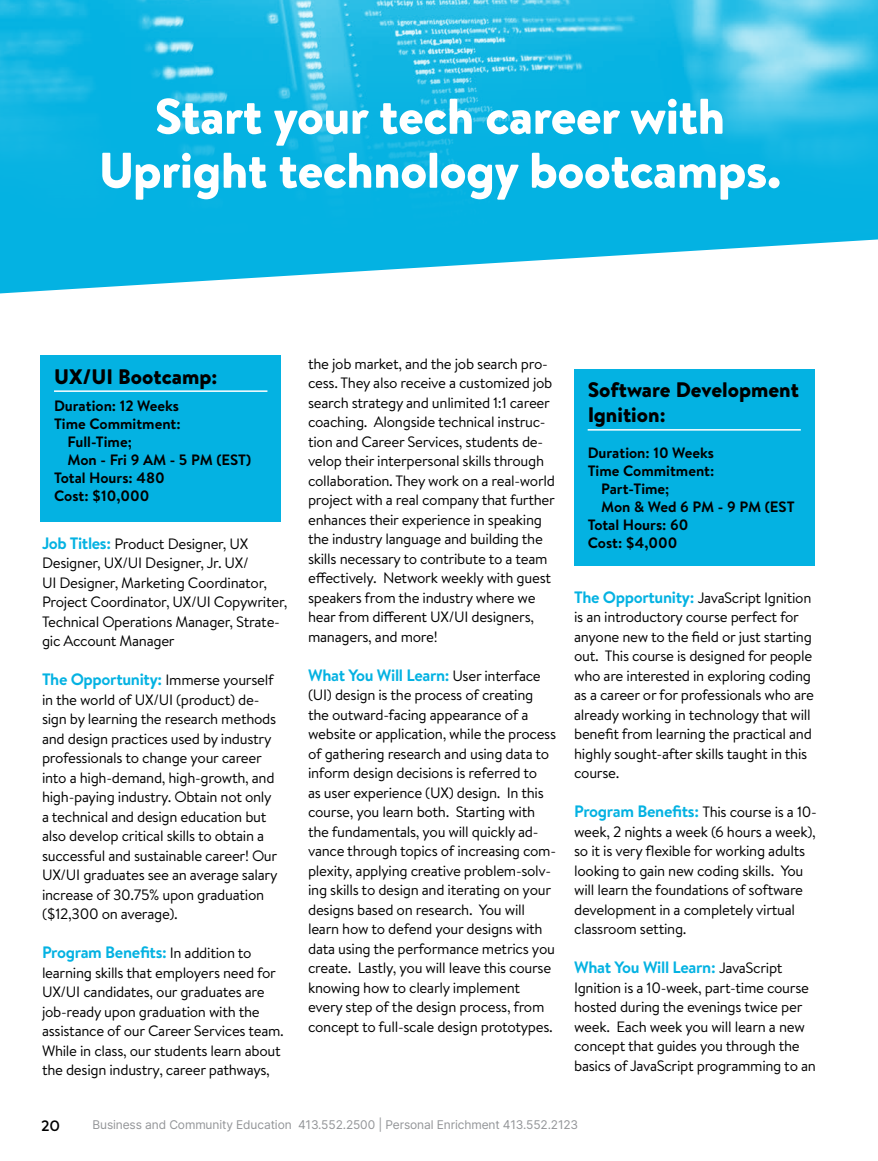
<style>
.page{position:relative;width:878px;height:1161px;background:#fff}
.page>*{position:absolute;margin:0;border:0;box-sizing:border-box;transform-origin:0 0}
.t1{font:900 50.1px/54px "Brandon Text";letter-spacing:-.01em;color:#fff;text-align:center}
.t2{font:900 21px/25.2px "Brandon Text";color:#000}
.t3{font:700 16.5px "Brandon Text";letter-spacing:-.02em;color:#04b2e2}
.t4{font:15px/19.5px "Brandon Text";letter-spacing:-.02em;color:#000}
.t5{font:700 15px "Brandon Text";color:#000}
.t6{font:500 15px "Mark Pro";color:#000}
.t7{font:12px "Inter";letter-spacing:-.01em;color:#939598}
.s1{font-weight:700;font-size:16.5px;color:#04b2e2}
.s2{font-weight:400;font-size:15px;color:#000}
</style>
<div class="page">
<img style="left:0;top:0;width:878px;height:38px">
<svg style="left:0;top:38px;width:878px;height:256px;background:#2abde6"></svg>
<div style="left:574px;top:369px;width:240px;height:197px;background:#04b2e2"></div>
<hr style="left:587px;top:429px;width:213px;height:2px;background:#fff">
<div style="left:40px;top:355px;width:241px;height:167px;background:#04b2e2"></div>
<hr style="left:54px;top:390px;width:213px;height:2px;background:#fff">
<h1 class="t1" style="left:99px;top:88px;width:684px">Start your tech career with<br>Upright technology bootcamps.</h1>
<h2 class="t2" style="left:54px;top:363px;width:165px">UX/UI Bootcamp:</h2>
<p class="t5" style="left:54px;top:395px;width:127px">Duration: 12 Weeks</p>
<p class="t5" style="left:54px;top:413px;width:128px">Time Commitment:</p>
<p class="t5" style="left:68px;top:431px;width:66px">Full-Time;</p>
<p class="t5" style="left:68px;top:449px;width:185px">Mon - Fri 9 AM - 5 PM (EST)</p>
<p class="t5" style="left:54px;top:467px;width:112px">Total Hours: 480</p>
<p class="t5" style="left:54px;top:485px;width:97px">Cost: $10,000</p>
<p class="t4" style="left:42px;top:533px;width:247px"><span class="s1">Job Titles:</span> Product Designer, UX Designer, UX/UI Designer, Jr. UX/<br>UI Designer, Marketing Coordinator, Project Coordinator, UX/UI Copywriter, Technical Operations Manager, Strate&shy;gic Account Manager</p>
<p class="t3" style="left:42px;top:668px;width:233px">The Opportunity: <span class="s2">Immerse yourself</span></p>
<p class="t4" style="left:42px;top:689px;width:237px">in the world of UX/UI (product) de&shy;sign by learning the research methods and design practices used by industry professionals to change your career into a high-demand, high-growth, and high-paying industry. Obtain not only a technical and design education but also develop critical skills to obtain a successful and sustainable career! Our UX/UI graduates see an average salary increase of 30.75% upon graduation ($12,300 on average).</p>
<p class="t3" style="left:42px;top:941px;width:211px">Program Benefits: <span class="s2">In addition to</span></p>
<p class="t4" style="left:42px;top:962px;width:243px">learning skills that employers need for UX/UI candidates, our graduates are job-ready upon graduation with the assistance of our Career Services team.<br>While in class, our students learn about the design industry, career pathways,</p>
<p class="t4" style="left:308px;top:354px;width:248px">the job market, and the job search pro&shy;cess. They also receive a customized job search strategy and unlimited 1:1 career coaching. Alongside technical instruc&shy;tion and Career Services, students de&shy;velop their interpersonal skills through collaboration. They work on a real-world project with a real company that further enhances their experience in speaking the industry language and building the skills necessary to contribute to a team effectively. Network weekly with guest speakers from the industry where we hear from different UX/UI designers, managers, and more!</p>
<p class="t3" style="left:308px;top:664px;width:234px">What You Will Learn: <span class="s2">User interface</span></p>
<p class="t4" style="left:308px;top:685px;width:249px">(UI) design is the process of creating the outward-facing appearance of a website or application, while the process of gathering research and using data to inform design decisions is referred to<br>as user experience (UX) design. In this course, you learn both. Starting with the fundamentals, you will quickly ad&shy;vance through topics of increasing com&shy;plexity, applying creative problem-solv&shy;ing skills to design and iterating on your designs based on research. You will learn how to defend your designs with data using the performance metrics you create. Lastly, you will leave this course knowing how to clearly implement every step of the design process, from concept to full-scale design prototypes.</p>
<h2 class="t2" style="left:587px;top:377px;width:213px">Software Development<br>Ignition:</h2>
<p class="t5" style="left:587px;top:443px;width:128px">Duration: 10 Weeks</p>
<p class="t5" style="left:587px;top:461px;width:128px">Time Commitment:</p>
<p class="t5" style="left:601px;top:479px;width:70px">Part-Time;</p>
<p class="t5" style="left:601px;top:497px;width:195px">Mon &amp; Wed 6 PM - 9 PM (EST</p>
<p class="t5" style="left:587px;top:515px;width:102px">Total Hours: 60</p>
<p class="t5" style="left:587px;top:533px;width:91px">Cost: $4,000</p>
<p class="t4" style="left:574px;top:588px;width:241px"><span class="s1">The Opportunity:</span> JavaScript Ignition is an introductory course perfect for anyone new to the field or just starting out. This course is designed for people who are interested in exploring coding as a career or for professionals who are already working in technology that will benefit from learning the practical and highly sought-after skills taught in this course.</p>
<p class="t3" style="left:574px;top:800px;width:244px">Program Benefits: <span class="s2">This course is a 10-</span></p>
<p class="t4" style="left:574px;top:822px;width:243px">week, 2 nights a week (6 hours a week), so it is very flexible for working adults looking to gain new coding skills. You will learn the foundations of software development in a completely virtual classroom setting.</p>
<p class="t3" style="left:574px;top:956px;width:210px">What You Will Learn: <span class="s2">JavaScript</span></p>
<p class="t4" style="left:574px;top:978px;width:243px">Ignition is a 10-week, part-time course hosted during the evenings twice per week. Each week you will learn a new concept that guides you through the basics of JavaScript programming to an</p>
<p class="t6" style="left:41px;top:1115px;width:21px">20</p>
<p class="t7" style="left:92px;top:1116px;width:487px">Business and Community Education 413.552.2500 | Personal Enrichment 413.552.2123</p>
</div>
